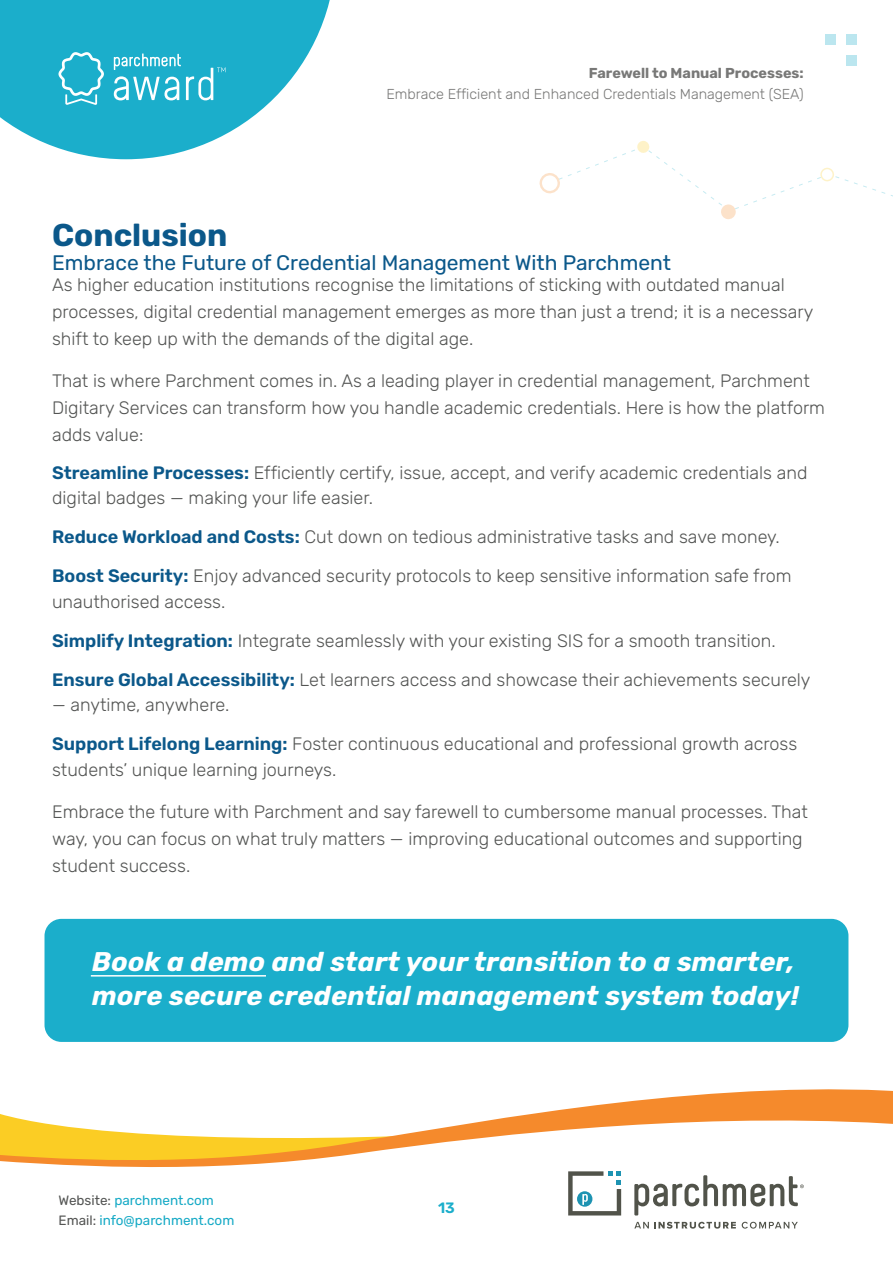
<style>
.page{position:relative;width:893px;height:1263px;background:#fff}
.page>*{position:absolute;margin:0;border:0;box-sizing:border-box;transform-origin:0 0}
.t1{font:700 31.5px "Rubik";color:#0b588a}
.t2{font:italic 700 27px/34.5px "Rubik";letter-spacing:.01em;color:#fff}
.t3{font:21px "Rubik";color:#0b588a}
.t4{font:300 18px/27px "Rubik";color:#545554}
.t5{font:600 15px "Rubik";color:#1baecb}
.t6{font:300 14.4px "Rubik";color:#787877}
.t7{font:700 14.4px "Rubik";color:#787877}
.t8{font:13.5px/19.5px "Rubik";color:#17aac6}
.s1{font-weight:600;color:#0b588a}
.s2{color:#545554}
</style>
<div class="page">
<svg style="left:0;top:1089px;width:893px;height:78px"></svg>
<svg style="left:0;top:0;width:330px;height:159px;fill:#1baecb"></svg>
<svg style="left:58px;top:52px;width:46px;height:53px;background:#46bdd4"></svg>
<svg style="left:114px;top:53px;width:111px;height:47px;background:#4cbfd6"></svg>
<svg style="left:634px;top:1175px;width:170px;height:40px"></svg>
<svg style="left:568px;top:1171px;width:53px;height:44px"></svg>
<svg style="left:634px;top:1222px;width:102px;height:6px"></svg>
<svg style="left:742px;top:1222px;width:56px;height:6px"></svg>
<div style="left:846px;top:56px;width:11px;height:10px;background:#bbe6ef"></div>
<div style="left:825px;top:34px;width:11px;height:11px;background:#bbe6ef"></div>
<div style="left:846px;top:34px;width:11px;height:11px;background:#bbe6ef"></div>
<svg style="left:540px;top:141px;width:353px;height:78px"></svg>
<div style="left:45px;top:919px;width:803px;height:123px;background:#1baecb;border-radius:17px"></div>
<hr style="left:91px;top:975px;width:175px;height:1px;background:#fff">
<p class="t7" style="left:589px;top:65px;width:216px">Farewell to Manual Processes:</p>
<p class="t6" style="left:386px;top:86px;width:419px">Embrace Efficient and Enhanced Credentials Management (SEA)</p>
<h1 class="t1" style="left:52px;top:217px;width:177px">Conclusion</h1>
<p class="t3" style="left:52px;top:251px;width:620px">Embrace the Future of Credential Management With Parchment</p>
<p class="t4" style="left:52px;top:272px;width:763px">As higher education institutions recognise the limitations of sticking with outdated manual processes, digital credential management emerges as more than just a trend; it is a necessary shift to keep up with the demands of the digital age.</p>
<p class="t4" style="left:52px;top:368px;width:774px">That is where Parchment comes in. As a leading player in credential management, Parchment<br>Digitary Services can transform how you handle academic credentials. Here is how the platform adds value:</p>
<p class="t4" style="left:52px;top:460px;width:757px;line-height:25.5px"><span class="s1">Streamline Processes:</span> Efficiently certify, issue, accept, and verify academic credentials and digital badges — making your life easier.</p>
<p class="t4" style="left:52px;top:518px;width:741px;line-height:39px"><span class="s1">Reduce Workload and Costs:</span> Cut down on tedious administrative tasks and save money.<br><span class="s1">Boost Security:</span> Enjoy advanced security protocols to keep sensitive information safe from</p>
<p class="t4" style="left:52px;top:583px;width:760px;line-height:39px">unauthorised access.<br><span class="s1">Simplify Integration:</span> Integrate seamlessly with your existing SIS for a smooth transition.<br><span class="s1">Ensure Global Accessibility:</span> Let learners access and showcase their achievements securely</p>
<p class="t4" style="left:52px;top:686px;width:747px;line-height:39px">— anytime, anywhere.<br><span class="s1">Support Lifelong Learning:</span> Foster continuous educational and professional growth across</p>
<p class="t4" style="left:52px;top:757px;width:286px">students’ unique learning journeys.</p>
<p class="t4" style="left:52px;top:799px;width:757px">Embrace the future with Parchment and say farewell to cumbersome manual processes. That way, you can focus on what truly matters — improving educational outcomes and supporting student success.</p>
<h2 class="t2" style="left:92px;top:945px;width:708px">Book a demo and start your transition to a smarter, more secure credential management system today!</h2>
<p class="t8" style="left:58px;top:1191px;width:177px"><span class="s2">Website:</span> parchment.com<br><span class="s2">Email:</span> info@parchment.com</p>
<p class="t5" style="left:438px;top:1199px;width:18px">13</p>
</div>
